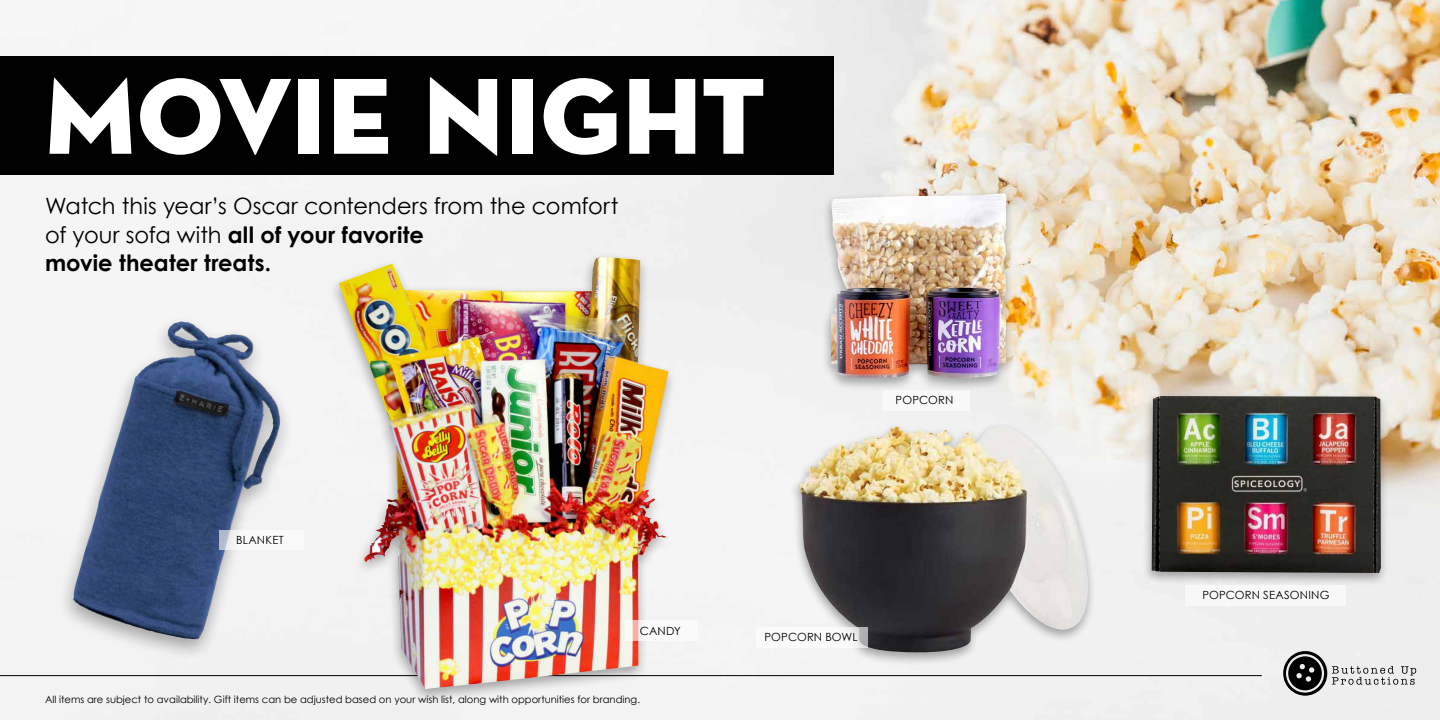
<style>
.page{position:relative;width:1440px;height:720px;background:#fff}
.page>*{position:absolute;margin:0;border:0;box-sizing:border-box;transform-origin:0 0}
.t1{font:110px "Neutra Disp Titling";letter-spacing:.01em;color:#fff}
.t2{font:22.5px/28.8px "Century Gothic";letter-spacing:-.005em;color:#000}
.t3{font:11.25px "Century Gothic";letter-spacing:.015em;color:#000}
.t4{font:10px "Century Gothic";color:#000}
.s1{font-weight:700}
</style>
<div class="page">
<img style="left:0;top:0;width:1440px;height:720px">
<svg style="left:1283px;top:651px;width:133px;height:45px;background:#b2b2b2"></svg>
<hr style="left:0;top:675px;width:1262px;height:1px;background:#000">
<div style="left:0;top:56px;width:833px;height:118px;background:#000"></div>
<div style="left:328px;top:252px;width:350px;height:452px;background:#f3f3f3"></div>
<img style="left:339px;top:257px;width:330px;height:432px">
<div style="left:1142px;top:392px;width:247px;height:194px;background:#000;opacity:.33"></div>
<img style="left:1152px;top:396px;width:229px;height:177px">
<div style="left:789px;top:422px;width:307px;height:243px;background:#000;opacity:.33"></div>
<img style="left:797px;top:426px;width:299px;height:227px">
<div style="left:822px;top:189px;width:192px;height:202px;background:#000;opacity:.33"></div>
<img style="left:831px;top:193px;width:176px;height:185px">
<div style="left:57px;top:314px;width:237px;height:348px;background:#000;opacity:.33"></div>
<img style="left:72px;top:326px;width:209px;height:314px">
<div style="left:219px;top:530px;width:85px;height:20px;background:#fff"></div>
<div style="left:883px;top:390px;width:86px;height:21px;background:#fff"></div>
<div style="left:756px;top:627px;width:112px;height:21px;background:#fff"></div>
<div style="left:1186px;top:585px;width:160px;height:21px;background:#f8f8f8"></div>
<div style="left:625px;top:621px;width:73px;height:20px;background:#fff"></div>
<h1 class="t1" style="left:45px;top:47px;width:722px">MOVIE NIGHT</h1>
<h2 class="t2" style="left:45px;top:191px;width:575px">Watch this year’s Oscar contenders from the comfort of your sofa with <span class="s1">all of your favorite<br>movie theater treats.</span></h2>
<p class="t3" style="left:896px;top:393px;width:59px">POPCORN</p>
<p class="t3" style="left:236px;top:533px;width:49px">BLANKET</p>
<p class="t3" style="left:640px;top:624px;width:42px">CANDY</p>
<p class="t4" style="left:45px;top:694px;width:597px">All items are subject to availability. Gift items can be adjusted based on your wish list, along with opportunities for branding.</p>
<p class="t3" style="left:765px;top:630px;width:95px">POPCORN BOWL</p>
<p class="t3" style="left:1202px;top:588px;width:129px">POPCORN SEASONING</p>
</div>
